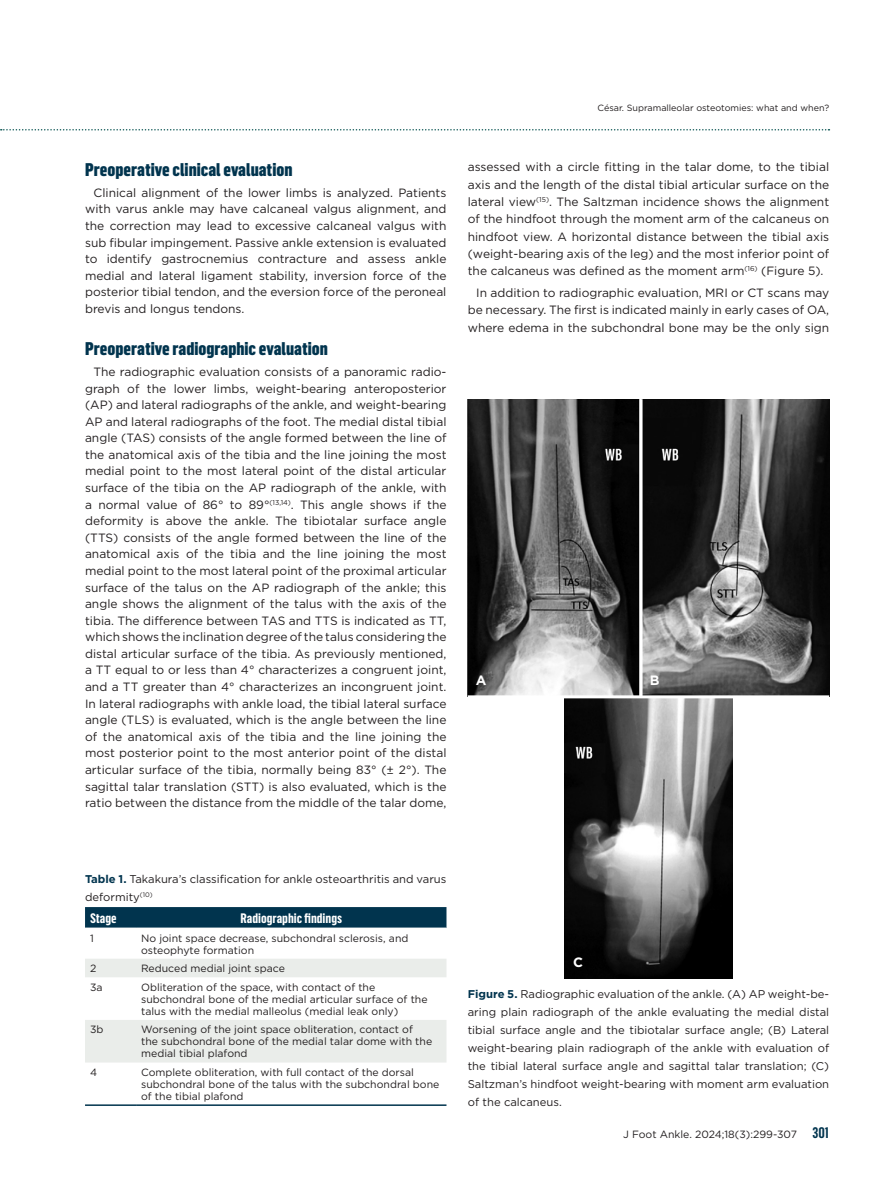
<style>
.page{position:relative;width:893px;height:1191px;background:#fff}
.page>*{position:absolute;margin:0;border:0;box-sizing:border-box;transform-origin:0 0}
.t1{font:900 18px "Flama Cond";color:#01344e}
.t2{font:700 13.5px "Flama Cond";color:#fff}
.t3{font:700 13.5px "Gotham";color:#fff}
.t4{font:12px/16.6px "Gotham";color:#231f20;text-align:justify}
.t5{font:11.25px/18px "Gotham";color:#231f20}
.t6{font:10.5px/12px "Gotham";color:#231f20}
.t7{font:9px "Gotham";color:#231f20}
.s1{font-weight:700;color:#01344e}
.s2{font-family:"Flama Cond";font-weight:600;font-size:15px;color:#01344e}
</style>
<div class="page">
<svg style="left:1px;top:129px;width:828px;height:1px"></svg>
<div style="left:85px;top:907px;width:361px;height:20px;background:#01344e"></div>
<svg style="left:85px;top:1062px;width:361px;height:1px"></svg>
<svg style="left:85px;top:959px;width:361px;height:103px"></svg>
<hr style="left:85px;top:1104px;width:51px;height:2px;background:#01344e">
<hr style="left:136px;top:1104px;width:310px;height:2px;background:#01344e">
<img style="left:468px;top:399px;width:361px;height:296px">
<img style="left:564px;top:698px;width:168px;height:280px">
<hr style="left:639px;top:399px;width:3px;height:298px;background:#fff">
<h1 class="t1" style="left:85px;top:156px;width:209px">Preoperative clinical evaluation</h1>
<p class="t4" style="left:85px;top:184px;width:363px;text-indent:9px">Clinical alignment of the lower limbs is analyzed. Patients with varus ankle may have calcaneal valgus alignment, and the correction may lead to excessive calcaneal valgus with sub fibular impingement. Passive ankle extension is evaluated to identify gastrocnemius contracture and assess ankle medial and lateral ligament stability, inversion force of the posterior tibial tendon, and the eversion force of the peroneal brevis and longus tendons.</p>
<h1 class="t1" style="left:85px;top:335px;width:244px">Preoperative radiographic evaluation</h1>
<p class="t4" style="left:85px;top:363px;width:363px;text-align:center">The radiographic evaluation consists of a panoramic radio&shy;graph of the lower limbs, weight-bearing anteroposterior (AP) and lateral radiographs of the ankle, and weight-bearing AP and lateral radiographs of the foot. The medial distal tibial angle (TAS) consists of the angle formed between the line of the anatomical axis of the tibia and the line joining the most medial point to the most lateral point of the distal articular surface of the tibia on the AP radiograph of the ankle, with a normal value of 86° to 89°<sup>(13,14)</sup>. This angle shows if the deformity is above the ankle. The tibiotalar surface angle (TTS) consists of the angle formed between the line of the anatomical axis of the tibia and the line joining the most medial point to the most lateral point of the proximal articular surface of the talus on the AP radiograph of the ankle; this angle shows the alignment of the talus with the axis of the tibia. The difference between TAS and TTS is indicated as TT, which shows the inclination degree of the talus considering the distal articular surface of the tibia. As previously mentioned, a TT equal to or less than 4° characterizes a congruent joint, and a TT greater than 4° characterizes an incongruent joint.<br>In lateral radiographs with ankle load, the tibial lateral surface angle (TLS) is evaluated, which is the angle between the line of the anatomical axis of the tibia and the line joining the most posterior point to the most anterior point of the distal articular surface of the tibia, normally being 83° (± 2°). The sagittal talar translation (STT) is also evaluated, which is the ratio between the distance from the middle of the talar dome,</p>
<p class="t7" style="left:597px;top:102px;width:233px">César. Supramalleolar osteotomies: what and when?</p>
<p class="t4" style="left:468px;top:158px;width:363px;line-height:17.4px">assessed with a circle fitting in the talar dome, to the tibial axis and the length of the distal tibial articular surface on the lateral view<sup>(15)</sup>. The Saltzman incidence shows the alignment of the hindfoot through the moment arm of the calcaneus on hindfoot view. A horizontal distance between the tibial axis (weight-bearing axis of the leg) and the most inferior point of the calcaneus was defined as the moment arm<sup>(16)</sup> (Figure 5).</p>
<p class="t4" style="left:468px;top:284px;width:363px;line-height:17.4px;text-indent:9px">In addition to radiographic evaluation, MRI or CT scans may be necessary. The first is indicated mainly in early cases of OA, where edema in the subchondral bone may be the only sign</p>
<p class="t3" style="left:476px;top:671px;width:12px">A</p>
<p class="t3" style="left:650px;top:671px;width:11px">B</p>
<p class="t5" style="left:85px;top:870px;width:363px"><span class="s1">Table 1.</span> Takakura’s classification for ankle osteoarthritis and varus deformity<sup>(10)</sup></p>
<p class="t2" style="left:90px;top:908px;width:28px">Stage</p>
<p class="t2" style="left:240px;top:908px;width:103px">Radiographic findings</p>
<p class="t6" style="left:90px;top:931px;width:5px">1</p>
<p class="t6" style="left:141px;top:931px;width:269px">No joint space decrease, subchondral sclerosis, and osteophyte formation</p>
<p class="t6" style="left:90px;top:962px;width:8px">2</p>
<p class="t6" style="left:141px;top:962px;width:145px">Reduced medial joint space</p>
<p class="t6" style="left:90px;top:981px;width:14px">3a</p>
<p class="t6" style="left:141px;top:981px;width:288px">Obliteration of the space, with contact of the subchondral bone of the medial articular surface of the talus with the medial malleolus (medial leak only)</p>
<p class="t6" style="left:90px;top:1023px;width:15px">3b</p>
<p class="t6" style="left:141px;top:1023px;width:293px">Worsening of the joint space obliteration, contact of the subchondral bone of the medial talar dome with the medial tibial plafond</p>
<p class="t6" style="left:90px;top:1066px;width:9px">4</p>
<p class="t6" style="left:141px;top:1066px;width:300px">Complete obliteration, with full contact of the dorsal subchondral bone of the talus with the subchondral bone of the tibial plafond</p>
<p class="t3" style="left:573px;top:953px;width:11px">C</p>
<p class="t5" style="left:468px;top:984px;width:363px;text-align:justify"><span class="s1">Figure 5.</span> Radiographic evaluation of the ankle. (A) AP weight-be&shy;aring plain radiograph of the ankle evaluating the medial distal tibial surface angle and the tibiotalar surface angle; (B) Lateral weight-bearing plain radiograph of the ankle with evaluation of the tibial lateral surface angle and sagittal talar translation; (C)<br>Saltzman’s hindfoot weight-bearing with moment arm evaluation of the calcaneus.</p>
<p class="t6" style="left:623px;top:1127px;width:208px">J Foot Ankle. 2024;18(3):299-307 <span class="s2">301</span></p>
</div>
